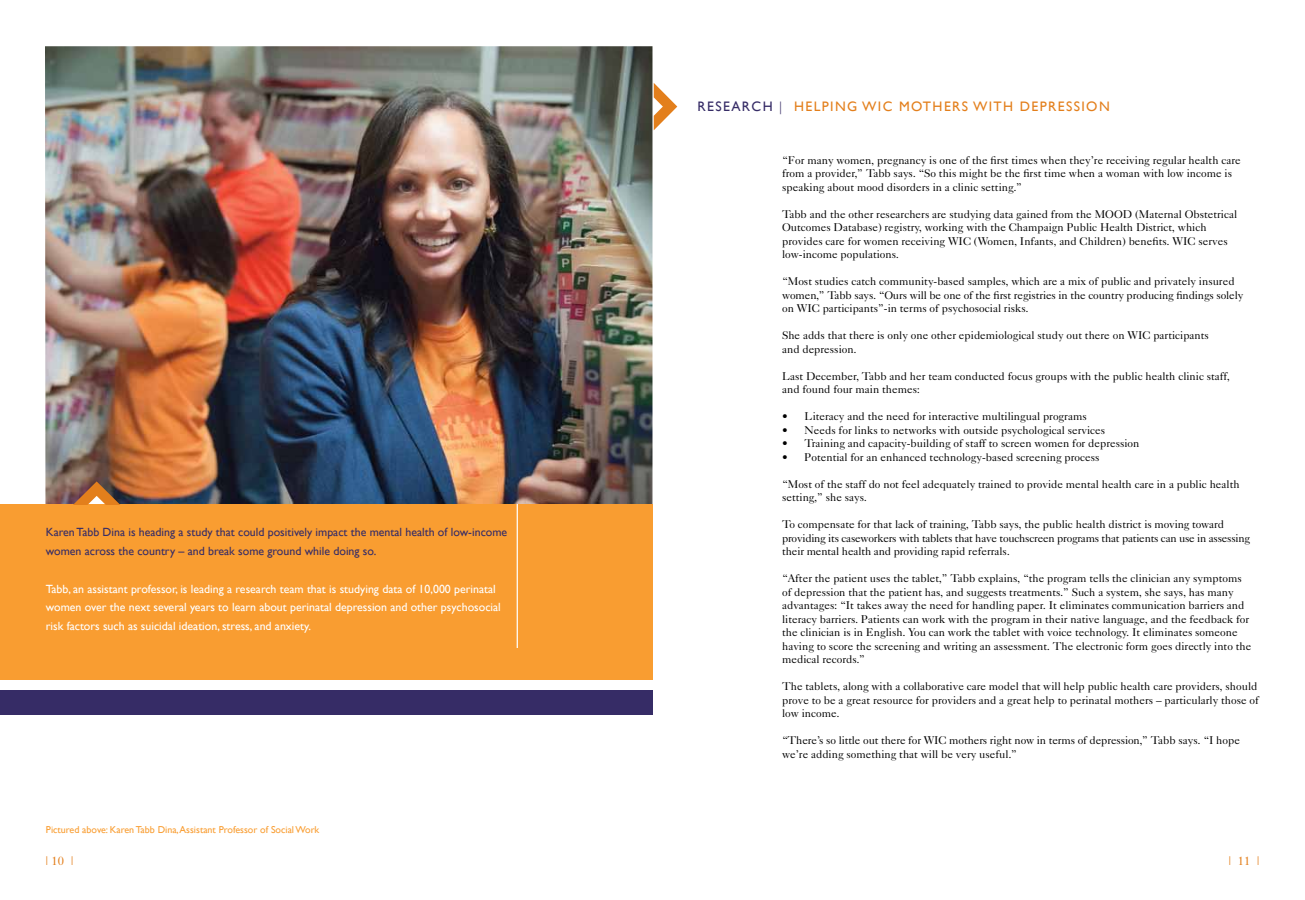
<style>
.page{position:relative;width:1305px;height:900px;background:#fff}
.page>*{position:absolute;margin:0;border:0;box-sizing:border-box;transform-origin:0 0}
.t1{font:13.75px "Gill Sans";letter-spacing:.1em;color:#e37f1c}
.t2{font:12.5px "Caslon Five Forty";color:#e37f1c}
.t3{font:11.88px/18.8px "Gill Sans";color:#fff}
.t4{font:11.88px/18.8px "Gill Sans";color:#362c66}
.t5{font:11.25px/13.5px "Caslon Five Forty";color:#000}
.t6{font:10px "Gill Sans";color:#f99d31}
.s1{color:#362c66}
.s2{font-weight:300;color:#362c66}
</style>
<div class="page">
<img style="left:45px;top:46px;width:607px;height:459px">
<svg style="left:654px;top:83px;width:23px;height:47px"></svg>
<div style="left:0;top:505px;width:652px;height:175px;background:#f99d31"></div>
<hr style="left:517px;top:504px;width:1px;height:144px;background:#fff">
<div style="left:0;top:690px;width:652px;height:25px;background:#362c66"></div>
<svg style="left:73px;top:481px;width:47px;height:24px"></svg>
<p class="t4" style="left:46px;top:523px;width:463px">Karen Tabb Dina is heading a study that could positively impact the mental health of low-income women across the country – and break some ground while doing so.</p>
<p class="t3" style="left:46px;top:579px;width:457px">Tabb, an assistant professor, is leading a research team that is studying data of 10,000 perinatal women over the next several years to learn about perinatal depression and other psychosocial risk factors such as suicidal ideation, stress, and anxiety.</p>
<p class="t6" style="left:46px;top:824px;width:275px">Pictured above: Karen Tabb Dina, Assistant Professor of Social Work</p>
<p class="t1" style="left:698px;top:98px;width:414px"><span class="s1">Research</span> <span class="s2">|</span> helping wic mothers with depression</p>
<p class="t5" style="left:782px;top:153px;width:460px">“For many women, pregnancy is one of the first times when they’re receiving regular health care from a provider,” Tabb says. “So this might be the first time when a woman with low income is speaking about mood disorders in a clinic setting.”</p>
<p class="t5" style="left:782px;top:207px;width:457px">Tabb and the other researchers are studying data gained from the MOOD (Maternal Obstetrical Outcomes Database) registry, working with the Champaign Public Health District, which provides care for women receiving WIC (Women, Infants, and Children) benefits. WIC serves low-income populations.</p>
<p class="t5" style="left:782px;top:275px;width:463px">“Most studies catch community-based samples, which are a mix of public and privately insured women,” Tabb says. “Ours will be one of the first registries in the country producing findings solely on WIC participants”-in terms of psychosocial risks.</p>
<p class="t5" style="left:782px;top:329px;width:428px">She adds that there is only one other epidemiological study out there on WIC participants and depression.</p>
<p class="t5" style="left:782px;top:369px;width:449px">Last December, Tabb and her team conducted focus groups with the public health clinic staff, and found four main themes:</p>
<p class="t5" style="left:782px;top:410px;width:306px">• Literacy and the need for interactive multilingual programs</p>
<p class="t5" style="left:782px;top:423px;width:325px">• Needs for links to networks with outside psychological services</p>
<p class="t5" style="left:782px;top:437px;width:359px">• Training and capacity-building of staff to screen women for depression</p>
<p class="t5" style="left:782px;top:450px;width:319px">• Potential for an enhanced technology-based screening process</p>
<p class="t5" style="left:782px;top:477px;width:459px">“Most of the staff do not feel adequately trained to provide mental health care in a public health setting,” she says.</p>
<p class="t5" style="left:782px;top:518px;width:470px">To compensate for that lack of training, Tabb says, the public health district is moving toward providing its caseworkers with tablets that have touchscreen programs that patients can use in assessing their mental health and providing rapid referrals.</p>
<p class="t5" style="left:782px;top:572px;width:471px">“After the patient uses the tablet,” Tabb explains, “the program tells the clinician any symptoms of depression that the patient has, and suggests treatments.” Such a system, she says, has many advantages: “It takes away the need for handling paper. It eliminates communication barriers and literacy barriers. Patients can work with the program in their native language, and the feedback for the clinician is in English. You can work the tablet with voice technology. It eliminates someone having to score the screening and writing an assessment. The electronic form goes directly into the medical records.”</p>
<p class="t5" style="left:782px;top:680px;width:478px">The tablets, along with a collaborative care model that will help public health care providers, should prove to be a great resource for providers and a great help to perinatal mothers – particularly those of low income.</p>
<p class="t5" style="left:782px;top:734px;width:459px">“There’s so little out there for WIC mothers right now in terms of depression,” Tabb says. “I hope we’re adding something that will be very useful.”</p>
<p class="t2" style="left:45px;top:853px;width:30px">| 10 |</p>
<p class="t2" style="left:1228px;top:853px;width:33px">| 11 |</p>
</div>
